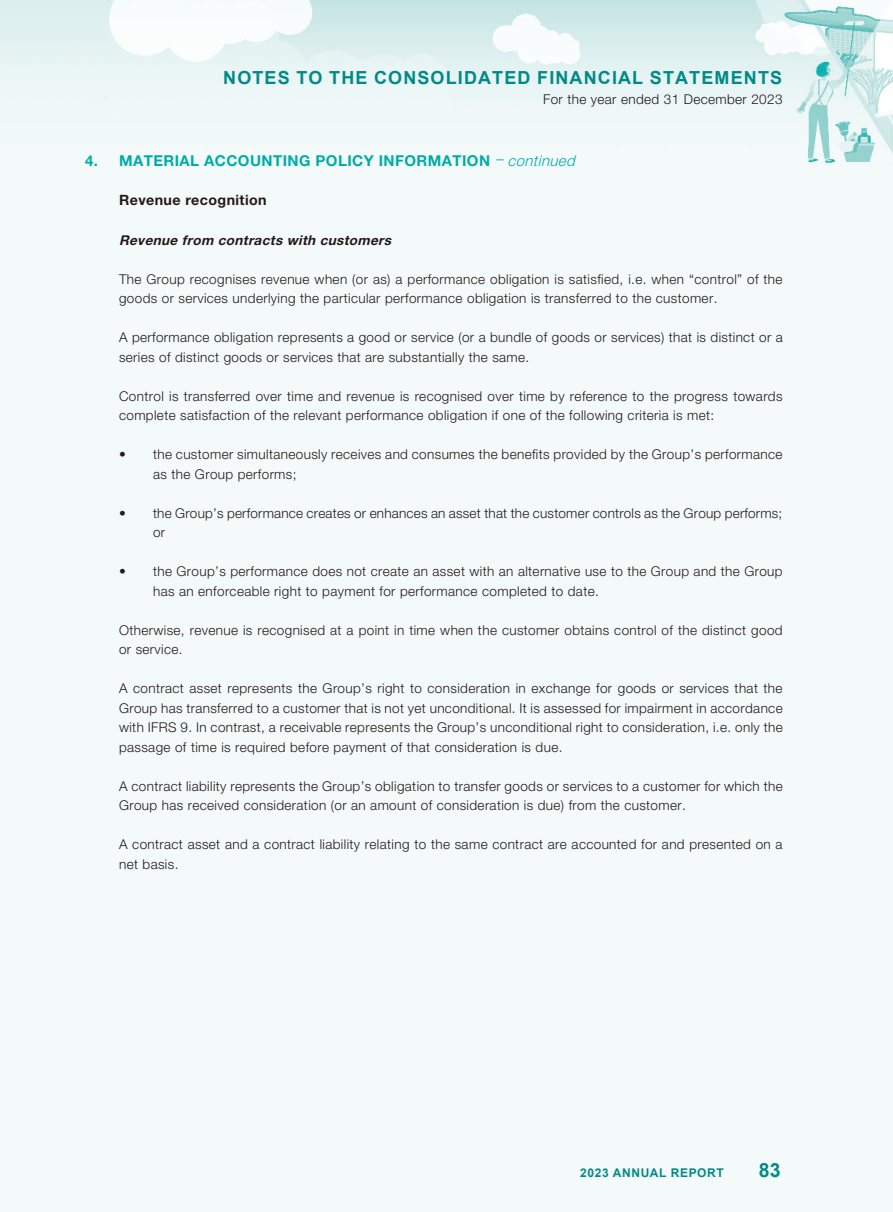
<style>
.page{position:relative;width:893px;height:1212px;background:#f4fafa}
.page>*{position:absolute;margin:0;border:0;box-sizing:border-box;transform-origin:0 0}
.t1{font:700 19.5px "Arial";color:#008a87}
.t2{font:700 18px "Arial";letter-spacing:.065em;color:#008a87}
.t3{font:700 15px "Helvetica Neue LT Std";letter-spacing:.03em;color:#00aca8}
.t4{font:700 14.25px "Helvetica Neue LT Std";letter-spacing:.03em;color:#231916}
.t5{font:300 13.5px/19.5px "Helvetica Neue LT Std";letter-spacing:.03em;color:#231916}
.t6{font:italic 700 13.5px "Helvetica Neue LT Std";color:#231916}
.t7{font:700 12px "Arial";letter-spacing:.05em;color:#008a87}
.s1{font-weight:300;font-style:italic}
</style>
<div class="page">
<h2 class="t2" style="left:223px;top:65px;width:560px">NOTES TO THE CONSOLIDATED FINANCIAL STATEMENTS</h2>
<p class="t5" style="left:543px;top:89px;width:241px">For the year ended 31 December 2023</p>
<p class="t3" style="left:85px;top:152px;width:495px">4. MATERIAL ACCOUNTING POLICY INFORMATION <span class="s1">–continued</span></p>
<p class="t4" style="left:119px;top:192px;width:149px">Revenue recognition</p>
<p class="t6" style="left:119px;top:231px;width:277px">Revenue from contracts with customers</p>
<p class="t5" style="left:119px;top:269px;width:665px">The Group recognises revenue when (or as) a performance obligation is satisfied, i.e. when “control” of the goods or services underlying the particular performance obligation is transferred to the customer.</p>
<p class="t5" style="left:119px;top:327px;width:665px">A performance obligation represents a good or service (or a bundle of goods or services) that is distinct or a series of distinct goods or services that are substantially the same.</p>
<p class="t5" style="left:119px;top:386px;width:665px">Control is transferred over time and revenue is recognised over time by reference to the progress towards complete satisfaction of the relevant performance obligation if one of the following criteria is met:</p>
<p class="t5" style="left:153px;top:444px;width:631px;text-indent:-34px">• the customer simultaneously receives and consumes the benefits provided by the Group’s performance as the Group performs;</p>
<p class="t5" style="left:153px;top:503px;width:631px;text-indent:-34px">• the Group’s performance creates or enhances an asset that the customer controls as the Group performs; or</p>
<p class="t5" style="left:153px;top:561px;width:631px;text-indent:-34px">• the Group’s performance does not create an asset with an alternative use to the Group and the Group has an enforceable right to payment for performance completed to date.</p>
<p class="t5" style="left:119px;top:620px;width:665px">Otherwise, revenue is recognised at a point in time when the customer obtains control of the distinct good or service.</p>
<p class="t5" style="left:119px;top:678px;width:665px;text-align:justify">A contract asset represents the Group’s right to consideration in exchange for goods or services that the Group has transferred to a customer that is not yet unconditional. It is assessed for impairment in accordance with IFRS 9. In contrast, a receivable represents the Group’s unconditional right to consideration, i.e. only the passage of time is required before payment of that consideration is due.</p>
<p class="t5" style="left:119px;top:776px;width:665px">A contract liability represents the Group’s obligation to transfer goods or services to a customer for which the<br>Group has received consideration (or an amount of consideration is due) from the customer.</p>
<p class="t5" style="left:119px;top:834px;width:665px">A contract asset and a contract liability relating to the same contract are accounted for and presented on a net basis.</p>
<p class="t7" style="left:580px;top:1164px;width:145px">2023 ANNUAL REPORT</p>
<h1 class="t1" style="left:759px;top:1156px;width:23px">83</h1>
</div>
